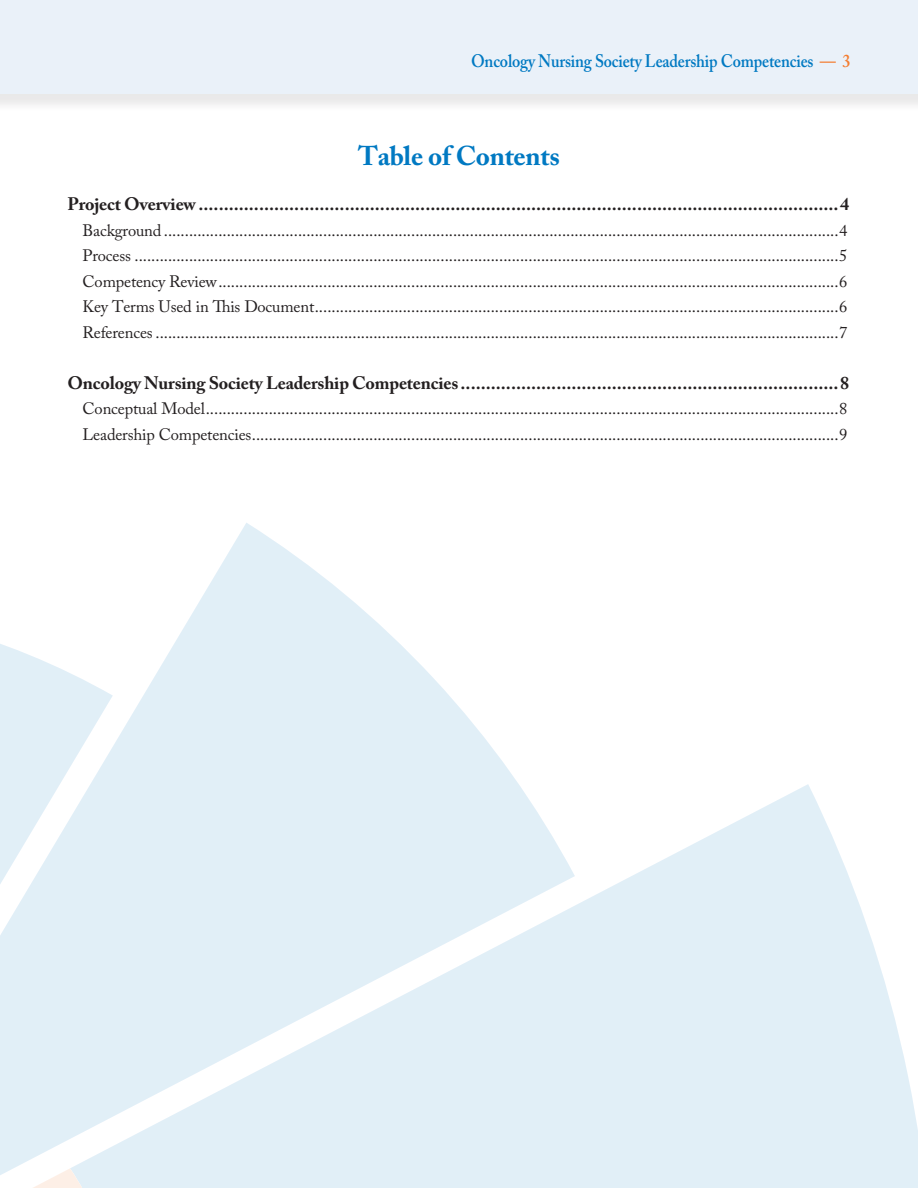
<style>
.page{position:relative;width:918px;height:1188px;background:#fff}
.page>*{position:absolute;margin:0;border:0;box-sizing:border-box;transform-origin:0 0}
.headdany{font:700 27px "Adobe Caslon Pro";letter-spacing:-.01em;color:#0079c2}
.headdany-2{font:700 18px "Adobe Caslon Pro";letter-spacing:-.01em;color:#231f20}
.t1{font:600 18px "Adobe Caslon Pro";letter-spacing:-.01em;color:#0079c2;scale:.9 1}
.head1dany{font:16.5px "Adobe Caslon Pro";letter-spacing:-.01em;color:#231f20}
.s1{color:#f47d31}
</style>
<div class="page">
<div style="left:0;top:0;width:918px;height:113px;background:#231f20;opacity:.1"></div>
<div style="left:0;top:0;width:918px;height:94px;background:#eaf1f9"></div>
<svg style="left:120px;top:784px;width:798px;height:404px;fill:#e1eff7"></svg>
<svg style="left:0;top:523px;width:575px;height:659px;fill:#e1eff7"></svg>
<svg style="left:0;top:1168px;width:120px;height:20px"></svg>
<p class="t1" style="left:471px;top:50px;width:423px">Oncology Nursing Society Leadership Competencies <span class="s1">— 3</span></p>
<p class="headdany" style="left:358px;top:140px;width:203px">Table of Contents</p>
<p class="headdany-2" style="left:68px;top:194px;width:783px">Project Overview...............................................................................................................................4</p>
<p class="head1dany" style="left:82px;top:220px;width:766px">Background .................................................................................................................................................................4</p>
<p class="head1dany" style="left:82px;top:246px;width:766px">Process ........................................................................................................................................................................5</p>
<p class="head1dany" style="left:82px;top:271px;width:766px">Competency Review....................................................................................................................................................6</p>
<p class="head1dany" style="left:82px;top:297px;width:766px">Key Terms Used in This Document.............................................................................................................................6</p>
<p class="head1dany" style="left:82px;top:322px;width:766px">References ...................................................................................................................................................................7</p>
<p class="headdany-2" style="left:68px;top:372px;width:783px">Oncology Nursing Society Leadership Competencies...........................................................................8</p>
<p class="head1dany" style="left:82px;top:399px;width:766px">Conceptual Model.......................................................................................................................................................8</p>
<p class="head1dany" style="left:82px;top:424px;width:766px">Leadership Competencies............................................................................................................................................9</p>
</div>
